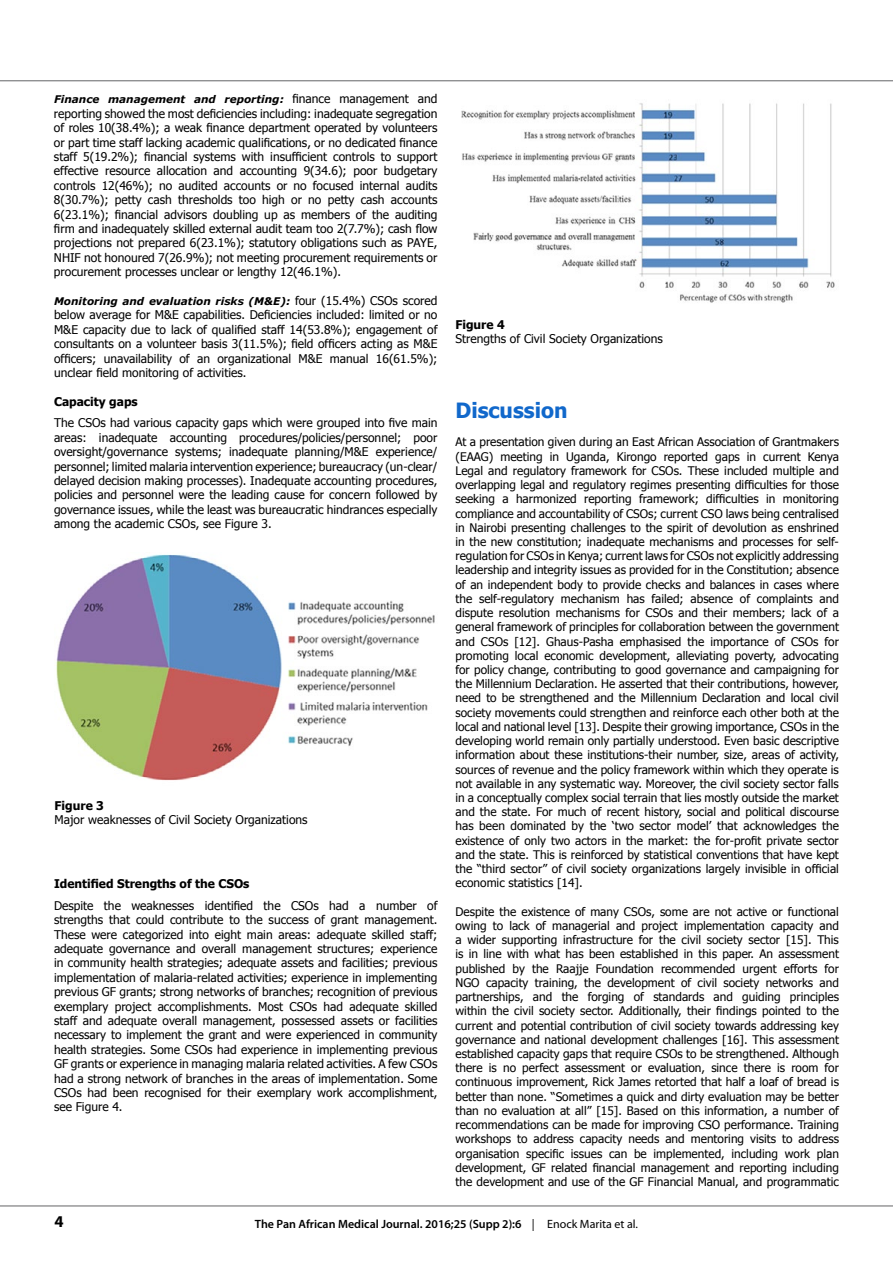
<style>
.page{position:relative;width:893px;height:1263px;background:#fff}
.page>*{position:absolute;margin:0;border:0;box-sizing:border-box;transform-origin:0 0}
.t1{font:700 21px "Tahoma";color:#1168cb}
.t2{font:700 16.5px "Myriad Pro";color:#000}
.t3{font:12px/14.4px "Tahoma";color:#000;text-align:justify}
.t4{font:600 12px "Myriad Pro";color:#000}
.t5{font:700 12px "Tahoma";color:#000}
.t6{font:11.85px/14.2px "Tahoma";color:#000;text-align:justify}
.t7{font:italic 700 10.5px "Verdana";color:#000}
.s1{font-family:"Tahoma";font-weight:400;font-style:normal;font-size:12px}
.s2{font-weight:400}
</style>
<div class="page">
<hr style="left:0;top:80px;width:893px;height:1px;background:#636466">
<hr style="left:0;top:1205px;width:893px;height:1px;background:#636466">
<img style="left:56px;top:554px;width:379px;height:227px">
<img style="left:461px;top:103px;width:374px;height:200px">
<p class="t7" style="left:54px;top:92px;width:385px">Finance management and reporting: <span class="s1">finance management and</span></p>
<p class="t3" style="left:54px;top:106px;width:385px">reporting showed the most deficiencies including: inadequate segregation of roles 10(38.4%); a weak finance department operated by volunteers or part time staff lacking academic qualifications, or no dedicated finance staff 5(19.2%); financial systems with insufficient controls to support effective resource allocation and accounting 9(34.6); poor budgetary controls 12(46%); no audited accounts or no focused internal audits 8(30.7%); petty cash thresholds too high or no petty cash accounts 6(23.1%); financial advisors doubling up as members of the auditing firm and inadequately skilled external audit team too 2(7.7%); cash flow projections not prepared 6(23.1%); statutory obligations such as PAYE, NHIF not honoured 7(26.9%); not meeting procurement requirements or procurement processes unclear or lengthy 12(46.1%).</p>
<p class="t7" style="left:54px;top:294px;width:385px">Monitoring and evaluation risks (M&amp;E): <span class="s1">four (15.4%) CSOs scored</span></p>
<p class="t3" style="left:54px;top:307px;width:385px">below average for M&amp;E capabilities. Deficiencies included: limited or no M&amp;E capacity due to lack of qualified staff 14(53.8%); engagement of consultants on a volunteer basis 3(11.5%); field officers acting as M&amp;E officers; unavailability of an organizational M&amp;E manual 16(61.5%); unclear field monitoring of activities.</p>
<p class="t5" style="left:54px;top:393px;width:85px">Capacity gaps</p>
<p class="t3" style="left:54px;top:415px;width:385px">The CSOs had various capacity gaps which were grouped into five main areas: inadequate accounting procedures/policies/personnel; poor oversight/governance systems; inadequate planning/M&amp;E experience/ personnel; limited malaria intervention experience; bureaucracy (un-clear/ delayed decision making processes). Inadequate accounting procedures, policies and personnel were the leading cause for concern followed by governance issues, while the least was bureaucratic hindrances especially among the academic CSOs, see Figure 3.</p>
<p class="t5" style="left:55px;top:797px;width:51px">Figure 3</p>
<p class="t3" style="left:55px;top:812px;width:254px">Major weaknesses of Civil Society Organizations</p>
<p class="t5" style="left:54px;top:875px;width:197px">Identified Strengths of the CSOs</p>
<p class="t3" style="left:54px;top:898px;width:385px">Despite the weaknesses identified the CSOs had a number of strengths that could contribute to the success of grant management.<br>These were categorized into eight main areas: adequate skilled staff; adequate governance and overall management structures; experience in community health strategies; adequate assets and facilities; previous implementation of malaria-related activities; experience in implementing previous GF grants; strong networks of branches; recognition of previous exemplary project accomplishments. Most CSOs had adequate skilled staff and adequate overall management, possessed assets or facilities necessary to implement the grant and were experienced in community health strategies. Some CSOs had experience in implementing previous GF grants or experience in managing malaria related activities. A few CSOs had a strong network of branches in the areas of implementation. Some CSOs had been recognised for their exemplary work accomplishment, see Figure 4.</p>
<p class="t5" style="left:455px;top:316px;width:51px">Figure 4</p>
<p class="t3" style="left:455px;top:331px;width:209px">Strengths of Civil Society Organizations</p>
<h1 class="t1" style="left:455px;top:395px;width:113px">Discussion</h1>
<p class="t6" style="left:455px;top:434px;width:385px">At a presentation given during an East African Association of Grantmakers (EAAG) meeting in Uganda, Kirongo reported gaps in current Kenya Legal and regulatory framework for CSOs. These included multiple and overlapping legal and regulatory regimes presenting difficulties for those seeking a harmonized reporting framework; difficulties in monitoring compliance and accountability of CSOs; current CSO laws being centralised in Nairobi presenting challenges to the spirit of devolution as enshrined in the new constitution; inadequate mechanisms and processes for self&shy;regulation for CSOs in Kenya; current laws for CSOs not explicitly addressing leadership and integrity issues as provided for in the Constitution; absence of an independent body to provide checks and balances in cases where the self-regulatory mechanism has failed; absence of complaints and dispute resolution mechanisms for CSOs and their members; lack of a general framework of principles for collaboration between the government and CSOs [12]. Ghaus-Pasha emphasised the importance of CSOs for promoting local economic development, alleviating poverty, advocating for policy change, contributing to good governance and campaigning for the Millennium Declaration. He asserted that their contributions, however, need to be strengthened and the Millennium Declaration and local civil society movements could strengthen and reinforce each other both at the local and national level [13]. Despite their growing importance, CSOs in the developing world remain only partially understood. Even basic descriptive information about these institutions-their number, size, areas of activity, sources of revenue and the policy framework within which they operate is not available in any systematic way. Moreover, the civil society sector falls in a conceptually complex social terrain that lies mostly outside the market and the state. For much of recent history, social and political discourse has been dominated by the ‘two sector model’ that acknowledges the existence of only two actors in the market: the for-profit private sector and the state. This is reinforced by statistical conventions that have kept the “third sector” of civil society organizations largely invisible in official economic statistics [14].</p>
<p class="t6" style="left:455px;top:904px;width:385px">Despite the existence of many CSOs, some are not active or functional owing to lack of managerial and project implementation capacity and a wider supporting infrastructure for the civil society sector [15]. This is in line with what has been established in this paper. An assessment published by the Raajje Foundation recommended urgent efforts for NGO capacity training, the development of civil society networks and partnerships, and the forging of standards and guiding principles within the civil society sector. Additionally, their findings pointed to the current and potential contribution of civil society towards addressing key governance and national development challenges [16]. This assessment established capacity gaps that require CSOs to be strengthened. Although there is no perfect assessment or evaluation, since there is room for continuous improvement, Rick James retorted that half a loaf of bread is better than none. “Sometimes a quick and dirty evaluation may be better than no evaluation at all” [15]. Based on this information, a number of recommendations can be made for improving CSO performance. Training workshops to address capacity needs and mentoring visits to address organisation specific issues can be implemented, including work plan development, GF related financial management and reporting including the development and use of the GF Financial Manual, and programmatic</p>
<h2 class="t2" style="left:54px;top:1211px;width:11px">4</h2>
<p class="t4" style="left:255px;top:1217px;width:385px">The Pan African Medical Journal. 2016;25 (Supp 2):6 <span class="s2">| Enock Marita et al.</span></p>
</div>
